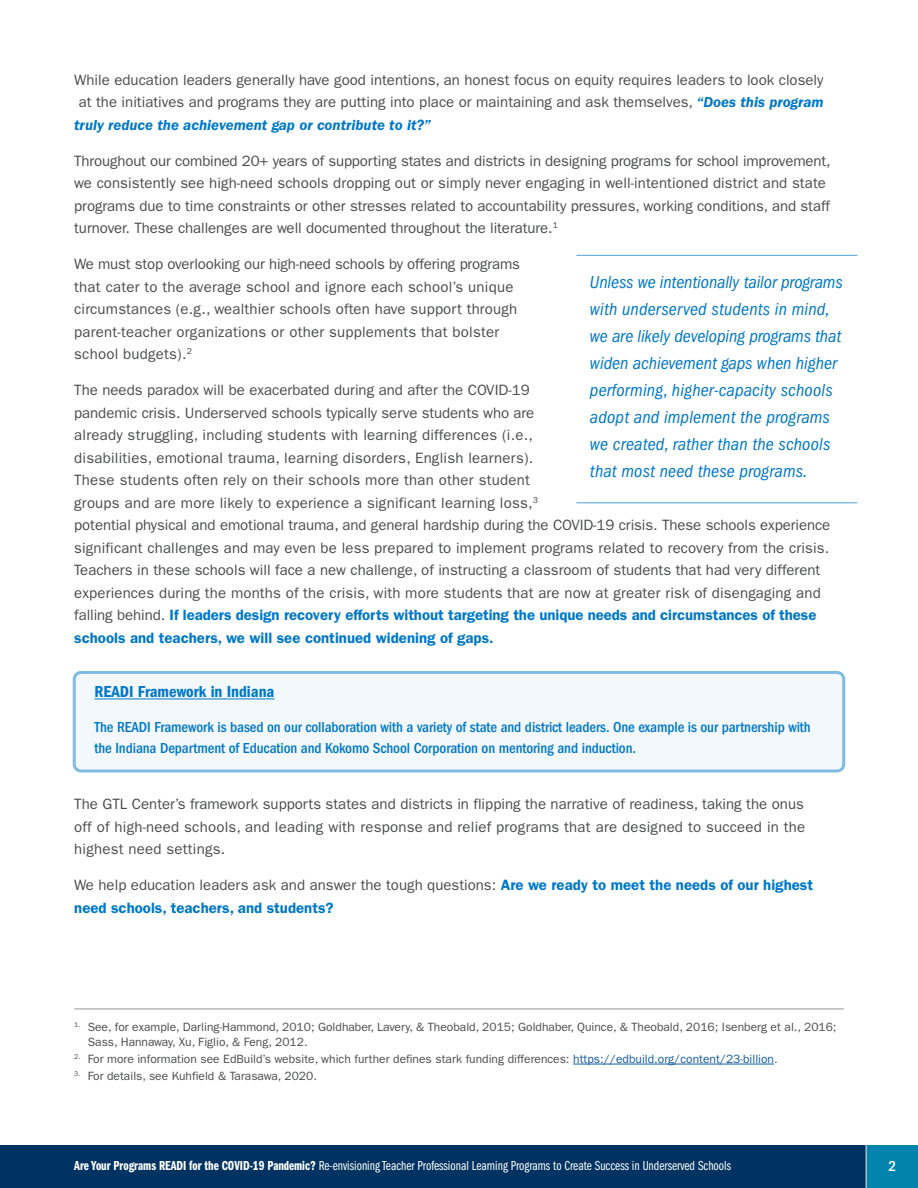
<style>
.page{position:relative;width:918px;height:1188px;background:#fff}
.page>*{position:absolute;margin:0;border:0;box-sizing:border-box;transform-origin:0 0}
.quote{font:italic condensed 18px/27px "ITC Franklin Gothic Std";letter-spacing:.01em;color:#0077c8}
.Call_out{font:16.5px "ITC Franklin Gothic Std Dm Cd";color:#0077c8}
.Paragraph{font:15px/22.5px "ITC Franklin Gothic Std";color:#4b4c4d}
.Call_out-2{font:500 condensed 15px/21px "ITC Franklin Gothic Std";letter-spacing:-.005em;color:#0077c8}
.Paragraph-2{font:600 15px/22.5px "ITC Franklin Gothic Std";color:#0077c8}
.Paragraph-3{font:italic 600 15px "ITC Franklin Gothic Std";color:#0077c8}
.t1{font:500 condensed 15px "ITC Franklin Gothic Std";color:#fff}
.t2{font:13.5px "ITC Franklin Gothic Std Bk Cp";color:#fff}
.Footnotes{font:12px/15px "ITC Franklin Gothic Std";color:#4b4c4d}
.s1{font-weight:600;font-style:italic;color:#0077c8}
.s2{font-weight:600;color:#0077c8}
.s3{font-weight:400;color:#4b4c4d}
.s4{color:#175d9e}
.s5{font-family:"ITC Franklin Gothic Std Dm Cp"}
</style>
<div class="page">
<div style="left:866px;top:1145px;width:52px;height:43px;background:#0084ad"></div>
<div style="left:0;top:1145px;width:866px;height:43px;background:#003361"></div>
<hr style="left:866px;top:1144px;width:1px;height:44px;background:#fff">
<div style="left:74px;top:672px;width:770px;height:99px;background:#f2f8fc;border-radius:7px"></div>
<div style="left:73px;top:671px;width:772px;height:101px;border:3px solid #80bbe3;border-radius:7px"></div>
<hr style="left:94px;top:699px;width:180px;height:1px;background:#0077c8">
<hr style="left:74px;top:1009px;width:770px;height:1px;background:#939598">
<hr style="left:573px;top:1064px;width:201px;height:1px;background:#175d9e">
<hr style="left:576px;top:502px;width:281px;height:1px;background:#4da0d8">
<hr style="left:576px;top:255px;width:281px;height:1px;background:#4da0d8">
<p class="Paragraph" style="left:74px;top:68px;width:751px">While education leaders generally have good intentions, an honest focus on equity requires leaders to look closely</p>
<p class="Paragraph" style="left:79px;top:91px;width:747px">at the initiatives and programs they are putting into place or maintaining and ask themselves, <span class="s1">“Does this program</span></p>
<p class="Paragraph-3" style="left:74px;top:116px;width:358px">truly reduce the achievement gap or contribute to it?”</p>
<p class="Paragraph" style="left:74px;top:149px;width:758px">Throughout our combined 20+ years of supporting states and districts in designing programs for school improvement, we consistently see high-need schools dropping out or simply never engaging in well-intentioned district and state programs due to time constraints or other stresses related to accountability pressures, working conditions, and staff turnover. These challenges are well documented throughout the literature.<sup>1</sup></p>
<p class="Paragraph" style="left:74px;top:253px;width:447px">We must stop overlooking our high-need schools by offering programs that cater to the average school and ignore each school’s unique circumstances (e.g., wealthier schools often have support through parent-teacher organizations or other supplements that bolster school budgets).<sup>2</sup></p>
<p class="Paragraph" style="left:74px;top:379px;width:758px">The needs paradox will be exacerbated during and after the COVID-19<br>pandemic crisis. Underserved schools typically serve students who are<br>already struggling, including students with learning differences (i.e.,<br>disabilities, emotional trauma, learning disorders, English learners).<br>These students often rely on their schools more than other student<br>groups and are more likely to experience a significant learning loss,<sup>3<br></sup>potential physical and emotional trauma, and general hardship during the COVID-19 crisis. These schools experience significant challenges and may even be less prepared to implement programs related to recovery from the crisis.<br>Teachers in these schools will face a new challenge, of instructing a classroom of students that had very different experiences during the months of the crisis, with more students that are now at greater risk of disengaging and falling behind. <span class="s2">If leaders design recovery efforts without targeting the unique needs and circumstances of these schools and teachers, we will see continued widening of gaps.</span></p>
<p class="quote" style="left:590px;top:269px;width:254px">Unless we intentionally tailor programs with underserved students in mind, we are likely developing programs that widen achievement gaps when higher performing, higher-capacity schools adopt and implement the programs we created, rather than the schools that most need these programs.</p>
<p class="Call_out" style="left:94px;top:682px;width:181px">READI Framework in Indiana</p>
<p class="Call_out-2" style="left:94px;top:716px;width:718px">The READI Framework is based on our collaboration with a variety of state and district leaders. One example is our partnership with the Indiana Department of Education and Kokomo School Corporation on mentoring and induction.</p>
<p class="Paragraph" style="left:74px;top:793px;width:733px;text-align:justify">The GTL Center’s framework supports states and districts in flipping the narrative of readiness, taking the onus off of high-need schools, and leading with response and relief programs that are designed to succeed in the highest need settings.</p>
<p class="Paragraph-2" style="left:74px;top:874px;width:740px"><span class="s3">We help education leaders ask and answer the tough questions:</span> Are we ready to meet the needs of our highest need schools, teachers, and students?</p>
<p class="Footnotes" style="left:88px;top:1019px;width:750px;text-indent:-14px"><sup>1.</sup> See, for example, Darling-Hammond, 2010; Goldhaber, Lavery, &amp; Theobald, 2015; Goldhaber, Quince, &amp; Theobald, 2016; Isenberg et al., 2016;<br>Sass, Hannaway, Xu, Figlio, &amp; Feng, 2012.</p>
<p class="Footnotes" style="left:74px;top:1051px;width:705px"><sup>2.</sup> For more information see EdBuild’s website, which further defines stark funding differences: <span class="s4">https://edbuild.org/content/23-billion</span>.</p>
<p class="Footnotes" style="left:74px;top:1069px;width:244px"><sup>3.</sup> For details, see Kuhfield &amp; Tarasawa, 2020.</p>
<p class="t2" style="left:74px;top:1159px;width:658px"><span class="s5">Are Your Programs READI for the COVID-19 Pandemic?</span> Re-envisioning Teacher Professional Learning Programs to Create Success in Underserved Schools</p>
<p class="t1" style="left:889px;top:1158px;width:9px">2</p>
</div>
